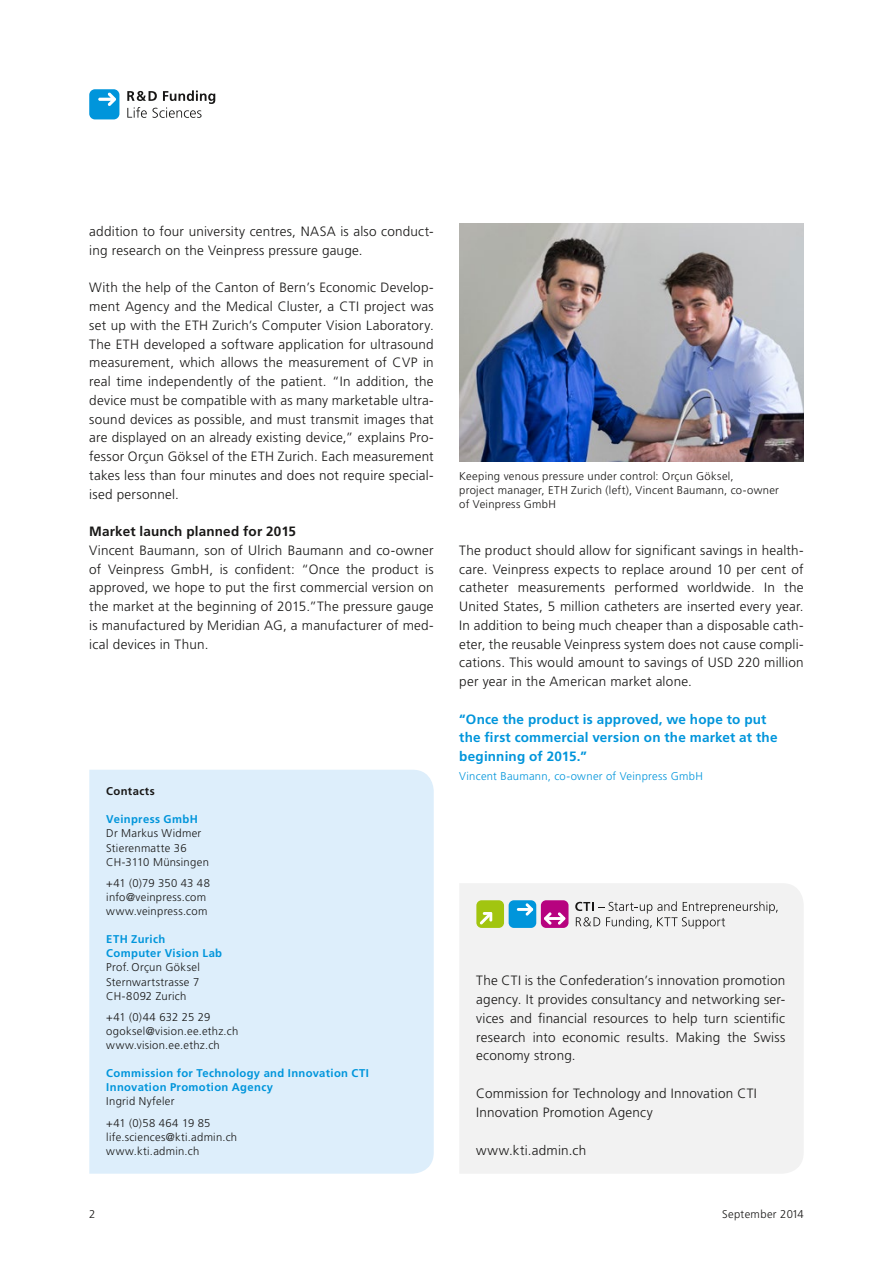
<style>
.page{position:relative;width:893px;height:1263px;background:#fff}
.page>*{position:absolute;margin:0;border:0;box-sizing:border-box;transform-origin:0 0}
.t1{font:300 13.5px/18.8px "Frutiger LT";letter-spacing:.015em;color:#181716;text-align:justify}
.t2{font:700 13.5px/18.8px "Frutiger LT";letter-spacing:.015em;color:#0095db}
.t3{font:700 13.5px "Frutiger LT";letter-spacing:.015em;color:#181716}
.t4{font:300 11.25px/14.1px "Frutiger LT";letter-spacing:.025em;color:#181716}
.t5{font:700 11.25px/14.1px "Frutiger LT";letter-spacing:.03em;color:#0095db}
.t6{font:300 11.25px "Frutiger LT";letter-spacing:.025em;color:#0095db}
.t7{font:700 11.25px "Frutiger LT";letter-spacing:.035em;color:#181716}
</style>
<div class="page">
<div style="left:89px;top:770px;width:345px;height:404px;background:#ddeefb"></div>
<img style="left:459px;top:224px;width:345px;height:237px">
<div style="left:460px;top:883px;width:343px;height:290px;background:#f2f2f2"></div>
<div style="left:509px;top:900px;width:27px;height:28px;background:#0095db;border-radius:5px"></div>
<hr style="left:517px;top:908px;width:16px;height:3px;background:#fff">
<svg style="left:525px;top:903px;width:8px;height:12px"></svg>
<div style="left:476px;top:900px;width:28px;height:28px;background:#a2c510;border-radius:5px"></div>
<svg style="left:480px;top:912px;width:12px;height:12px"></svg>
<div style="left:541px;top:900px;width:27px;height:28px;background:#b7037f;border-radius:5px"></div>
<hr style="left:544px;top:917px;width:21px;height:3px;background:#fff">
<svg style="left:558px;top:912px;width:8px;height:13px"></svg>
<svg style="left:544px;top:912px;width:8px;height:13px"></svg>
<svg style="left:575px;top:901px;width:203px;height:28px"></svg>
<svg style="left:127px;top:90px;width:88px;height:28px"></svg>
<div style="left:89px;top:89px;width:30px;height:30px;background:#0095db;border-radius:6px"></div>
<svg style="left:98px;top:92px;width:18px;height:14px"></svg>
<p class="t1" style="left:89px;top:222px;width:346px">addition to four university centres, NASA is also conduct&shy;ing research on the Veinpress pressure gauge.</p>
<p class="t1" style="left:89px;top:278px;width:346px">With the help of the Canton of Bern’s Economic Develop&shy;ment Agency and the Medical Cluster, a CTI project was set up with the ETH Zurich’s Computer Vision Laboratory.<br>The ETH developed a software application for ultrasound measurement, which allows the measurement of CVP in real time independently of the patient. “In addition, the device must be compatible with as many marketable ultra&shy;sound devices as possible, and must transmit images that are displayed on an already existing device,” explains Pro&shy;fessor Orçun Göksel of the ETH Zurich. Each measurement takes less than four minutes and does not require special&shy;ised personnel.</p>
<p class="t3" style="left:89px;top:523px;width:208px">Market launch planned for 2015</p>
<p class="t1" style="left:89px;top:541px;width:346px">Vincent Baumann, son of Ulrich Baumann and co-owner of Veinpress GmbH, is confident: “Once the product is approved, we hope to put the first commercial version on the market at the beginning of 2015.”The pressure gauge is manufactured by Meridian AG, a manufacturer of med&shy;ical devices in Thun.</p>
<p class="t7" style="left:106px;top:785px;width:50px">Contacts</p>
<p class="t5" style="left:106px;top:812px;width:93px">Veinpress GmbH</p>
<p class="t4" style="left:106px;top:827px;width:104px">Dr Markus Widmer<br>Stierenmatte 36<br>CH-3110 Münsingen</p>
<p class="t4" style="left:106px;top:876px;width:105px">+41 (0)79 350 43 48 info@veinpress.com www.veinpress.com</p>
<p class="t5" style="left:106px;top:932px;width:117px">ETH Zurich<br>Computer Vision Lab</p>
<p class="t4" style="left:106px;top:961px;width:95px;text-align:justify">Prof. Orçun Göksel Sternwartstrasse 7<br>CH-8092 Zurich</p>
<p class="t4" style="left:106px;top:1010px;width:134px">+41 (0)44 632 25 29 ogoksel@vision.ee.ethz.ch www.vision.ee.ethz.ch</p>
<p class="t5" style="left:106px;top:1066px;width:264px">Commission for Technology and Innovation CTI<br>Innovation Promotion Agency</p>
<p class="t4" style="left:106px;top:1091px;width:106px;line-height:21.1px">Ingrid Nyfeler<br>+41 (0)58 464 19 85</p>
<p class="t4" style="left:106px;top:1130px;width:132px">life.sciences@kti.admin.ch www.kti.admin.ch</p>
<p class="t4" style="left:89px;top:1207px;width:8px">2</p>
<p class="t4" style="left:459px;top:469px;width:321px">Keeping venous pressure under control: Orçun Göksel,<br>project manager, ETH Zurich (left), Vincent Baumann, co-owner of Veinpress GmbH</p>
<p class="t1" style="left:459px;top:541px;width:346px">The product should allow for significant savings in health&shy;care. Veinpress expects to replace around 10 per cent of catheter measurements performed worldwide. In the United States, 5 million catheters are inserted every year.<br>In addition to being much cheaper than a disposable cath&shy;eter, the reusable Veinpress system does not cause compli&shy;cations. This would amount to savings of USD 220 million per year in the American market alone.</p>
<p class="t2" style="left:459px;top:709px;width:320px">“Once the product is approved, we hope to put the first commercial version on the market at the beginning of 2015.”</p>
<p class="t6" style="left:459px;top:769px;width:245px">Vincent Baumann, co-owner of Veinpress GmbH</p>
<p class="t1" style="left:476px;top:971px;width:311px">The CTI is the Confederation’s innovation promotion agency. It provides consultancy and networking ser&shy;vices and financial resources to help turn scientific research into economic results. Making the Swiss economy strong.</p>
<p class="t1" style="left:476px;top:1084px;width:282px">Commission for Technology and Innovation CTI<br>Innovation Promotion Agency</p>
<p class="t1" style="left:476px;top:1141px;width:111px">www.kti.admin.ch</p>
<p class="t4" style="left:722px;top:1207px;width:83px">September 2014</p>
</div>
